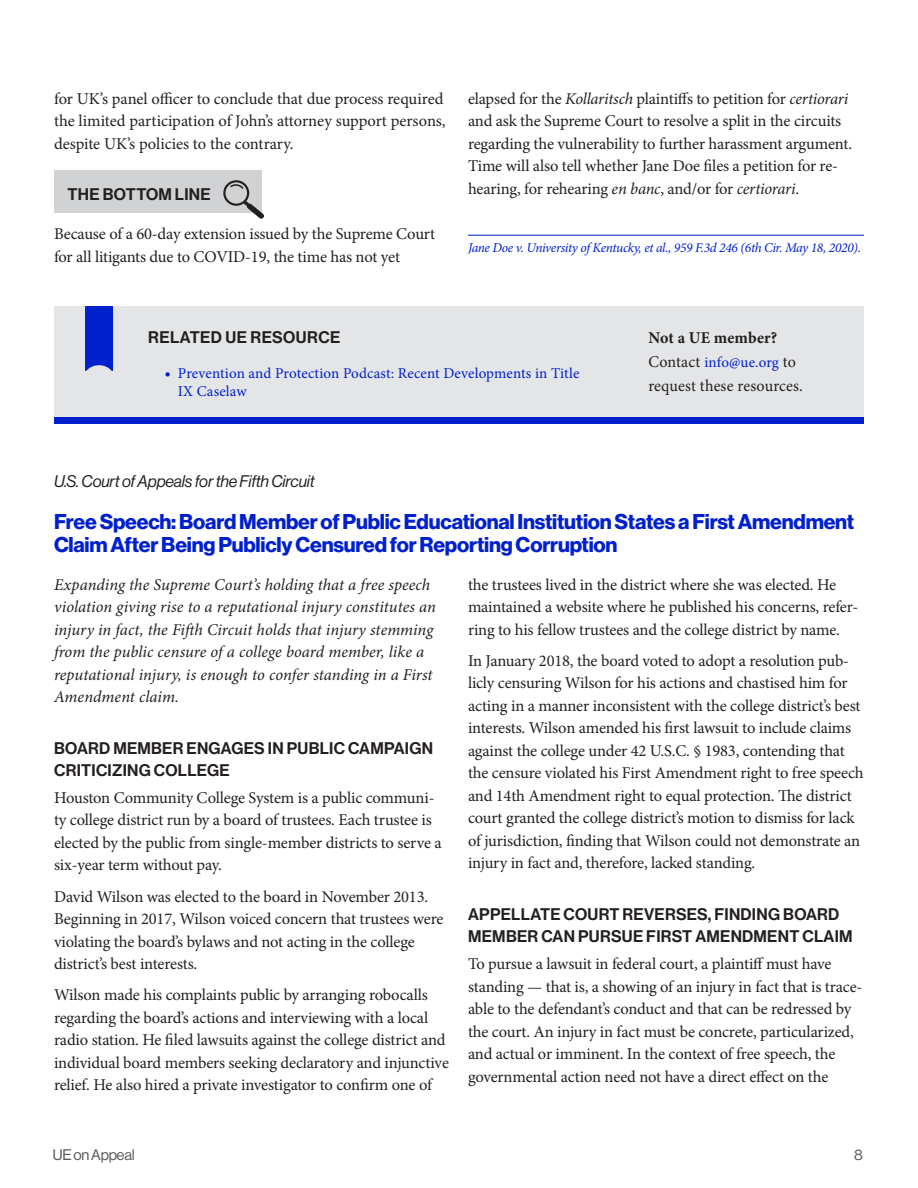
<style>
.page{position:relative;width:918px;height:1188px;background:#fff}
.page>*{position:absolute;margin:0;border:0;box-sizing:border-box;transform-origin:0 0}
.t1{font:21px/22.5px "N Haas Grotesk DS Pro 75 Bd";letter-spacing:-.01em;color:#0020cd}
.t2{font:16.5px/22.5px "Minion Pro";letter-spacing:-.01em;color:#231f20}
.t3{font:italic 16.5px/22.5px "Minion Pro";color:#231f20}
.t4{font:16.5px/22.5px "N Haas Grotesk DS Pro 65 Md";letter-spacing:.015em;color:#231f20}
.t5{font:16.5px "N Haas Grotesk DS Pro 56 It";letter-spacing:-.01em;color:#231f20}
.t6{font:16.5px "Minion Pro";letter-spacing:.01em;color:#231f20}
.t7{font:700 16.5px "Minion Pro";letter-spacing:.005em;color:#231f20}
.t8{font:15px/18px "Minion Pro";letter-spacing:.01em;color:#0020cd}
.t9{font:15px "N Haas Grotesk DS Pro 55 Rg";letter-spacing:-.02em;color:#57585a}
.t10{font:italic 13.5px "Minion Pro";letter-spacing:-.025em;color:#0020cd}
.s1{font-style:italic}
.s2{font-style:italic;font-size:16.5px}
.s3{font-size:16.5px;color:#231f20}
</style>
<div class="page">
<div style="left:54px;top:171px;width:207px;height:42px;background:#d1d2d4"></div>
<svg style="left:223px;top:180px;width:41px;height:39px"></svg>
<hr style="left:468px;top:235px;width:396px;height:1px;background:#0020cd">
<div style="left:54px;top:306px;width:810px;height:114px;background:#e4e5e7"></div>
<div style="left:54px;top:417px;width:810px;height:6px;background:#0020cd"></div>
<div style="left:85px;top:306px;width:27px;height:65px;background:#0021cc"></div>
<p class="t2" style="left:54px;top:88px;width:393px">for UK’s panel officer to conclude that due process required the limited participation of John’s attorney support persons, despite UK’s policies to the contrary.</p>
<p class="t4" style="left:68px;top:184px;width:145px">THE BOTTOM LINE</p>
<p class="t2" style="left:54px;top:223px;width:383px">Because of a 60-day extension issued by the Supreme Court for all litigants due to COVID-19, the time has not yet</p>
<p class="t2" style="left:468px;top:87px;width:386px">elapsed for the <span class="s1">Kollaritsch</span> plaintiffs to petition for <span class="s1">certiorari </span>and ask the Supreme Court to resolve a split in the circuits regarding the vulnerability to further harassment argument.<br>Time will also tell whether Jane Doe files a petition for re&shy;hearing, for rehearing <span class="s1">en banc</span>, and/or for <span class="s1">certiorari</span>.</p>
<p class="t10" style="left:468px;top:238px;width:394px">Jane Doe v. University of Kentucky, et al., 959 F.3d 246 (6th Cir. May 18, 2020).</p>
<p class="t4" style="left:148px;top:327px;width:194px">RELATED UE RESOURCE</p>
<p class="t8" style="left:178px;top:364px;width:403px;text-indent:-14px"><span class="s2">•</span> Prevention and Protection Podcast: Recent Developments in Title<br>IX Caselaw</p>
<p class="t7" style="left:648px;top:326px;width:130px">Not a UE member?</p>
<p class="t8" style="left:648px;top:354px;width:149px"><span class="s3">Contact</span> info@ue.org <span class="s3">to</span></p>
<p class="t6" style="left:648px;top:375px;width:156px">request these resources.</p>
<p class="t5" style="left:54px;top:472px;width:262px">U.S. Court of Appeals for the Fifth Circuit</p>
<p class="t1" style="left:54px;top:511px;width:802px">Free Speech: Board Member of Public Educational Institution States a First Amendment<br>Claim After Being Publicly Censured for Reporting Corruption</p>
<p class="t3" style="left:54px;top:573px;width:383px">Expanding the Supreme Court’s holding that a free speech violation giving rise to a reputational injury constitutes an injury in fact, the Fifth Circuit holds that injury stemming from the public censure of a college board member, like a reputational injury, is enough to confer standing in a First Amendment claim.</p>
<p class="t4" style="left:54px;top:737px;width:381px">BOARD MEMBER ENGAGES IN PUBLIC CAMPAIGN<br>CRITICIZING COLLEGE</p>
<p class="t2" style="left:54px;top:786px;width:389px">Houston Community College System is a public communi&shy;ty college district run by a board of trustees. Each trustee is elected by the public from single-member districts to serve a six-year term without pay.</p>
<p class="t2" style="left:54px;top:885px;width:391px">David Wilson was elected to the board in November 2013.<br>Beginning in 2017, Wilson voiced concern that trustees were violating the board’s bylaws and not acting in the college district’s best interests.</p>
<p class="t2" style="left:54px;top:984px;width:397px">Wilson made his complaints public by arranging robocalls regarding the board’s actions and interviewing with a local radio station. He filed lawsuits against the college district and individual board members seeking declaratory and injunctive relief. He also hired a private investigator to confirm one of</p>
<p class="t2" style="left:468px;top:573px;width:392px">the trustees lived in the district where she was elected. He maintained a website where he published his concerns, refer&shy;ring to his fellow trustees and the college district by name.</p>
<p class="t2" style="left:468px;top:649px;width:397px">In January 2018, the board voted to adopt a resolution pub&shy;licly censuring Wilson for his actions and chastised him for acting in a manner inconsistent with the college district’s best interests. Wilson amended his first lawsuit to include claims against the college under 42 U.S.C. § 1983, contending that the censure violated his First Amendment right to free speech and 14th Amendment right to equal protection. The district court granted the college district’s motion to dismiss for lack of jurisdiction, finding that Wilson could not demonstrate an injury in fact and, therefore, lacked standing.</p>
<p class="t4" style="left:468px;top:903px;width:386px">APPELLATE COURT REVERSES, FINDING BOARD<br>MEMBER CAN PURSUE FIRST AMENDMENT CLAIM</p>
<p class="t2" style="left:468px;top:953px;width:396px">To pursue a lawsuit in federal court, a plaintiff must have standing — that is, a showing of an injury in fact that is trace&shy;able to the defendant’s conduct and that can be redressed by the court. An injury in fact must be concrete, particularized, and actual or imminent. In the context of free speech, the governmental action need not have a direct effect on the</p>
<p class="t9" style="left:53px;top:1146px;width:83px">UE on Appeal</p>
<p class="t9" style="left:854px;top:1146px;width:10px">8</p>
</div>
